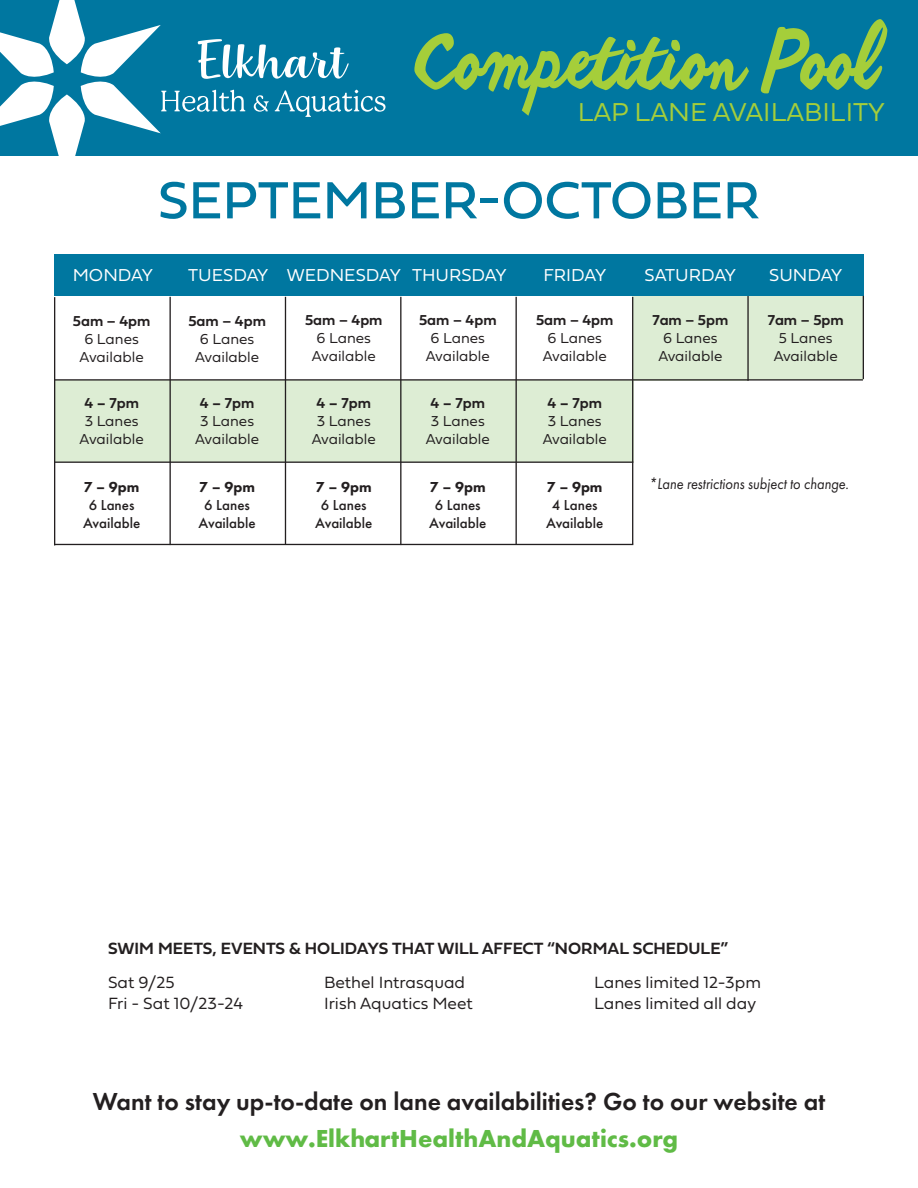
<style>
.page{position:relative;width:918px;height:1188px;background:#fff}
.page>*{position:absolute;margin:0;border:0;box-sizing:border-box;transform-origin:0 0}
.t1{font:76.5px "anothershabby";color:#a5ce3a;scale:.8 1}
.t2{font:54.45px "Fieldwork Geo Regular";color:#0077a0}
.t3{font:27px "Fieldwork Geo Light";color:#a5ce3a}
.t4{font:600 25.5px "Futura PT";color:#231f20}
.t5{font:700 25.5px "Futura PT";color:#60bb46}
.t6{font:18px "Fieldwork Geo Light";color:#fff}
.t7{font:16.95px "Fieldwork Geo Light";color:#231f20}
.t8{font:16.95px "Fieldwork Geo Demibold";color:#231f20}
.t9{font:italic 15.9px "Futura PT";color:#231f20;scale:.9 1}
.t10{font:15px "Fieldwork Geo Light";color:#231f20}
.t11{font:500 15px "Futura PT";color:#231f20}
.t12{font:15px "Fieldwork Geo Demibold";color:#231f20}
.t13{font:800 15px "Futura PT";color:#231f20}
.s1{font-family:"Futura PT";font-weight:800}
</style>
<div class="page">
<div style="left:516px;top:380px;width:117px;height:82px;background:#ddedd4"></div>
<div style="left:400px;top:380px;width:116px;height:82px;background:#ddedd4"></div>
<div style="left:286px;top:380px;width:116px;height:82px;background:#ddedd4"></div>
<div style="left:170px;top:380px;width:115px;height:82px;background:#ddedd4"></div>
<div style="left:54px;top:380px;width:115px;height:82px;background:#ddedd4"></div>
<div style="left:748px;top:296px;width:115px;height:83px;background:#ddedd4"></div>
<div style="left:633px;top:296px;width:115px;height:85px;background:#ddedd4"></div>
<hr style="left:54px;top:462px;width:579px;height:1px;background:#231f20">
<hr style="left:54px;top:544px;width:579px;height:1px;background:#231f20">
<hr style="left:747px;top:296px;width:2px;height:85px;background:#231f20">
<hr style="left:169px;top:297px;width:2px;height:248px;background:#231f20">
<hr style="left:400px;top:297px;width:1px;height:248px;background:#231f20">
<hr style="left:54px;top:379px;width:809px;height:2px;background:#231f20">
<hr style="left:285px;top:297px;width:1px;height:247px;background:#231f20">
<hr style="left:632px;top:297px;width:1px;height:247px;background:#231f20">
<hr style="left:516px;top:297px;width:1px;height:247px;background:#231f20">
<div style="left:0;top:0;width:918px;height:155px;background:#0077a0"></div>
<div style="left:54px;top:255px;width:810px;height:41px;background:#0077a0"></div>
<hr style="left:863px;top:296px;width:1px;height:83px;background:#231f20">
<hr style="left:54px;top:297px;width:1px;height:248px;background:#231f20">
<svg style="left:0;top:0;width:386px;height:156px"></svg>
<p class="t1" style="left:415px;top:17px;width:581px">Competition Pool</p>
<p class="t3" style="left:578px;top:91px;width:309px">LAP LANE AVAILABILITY</p>
<p class="t2" style="left:158px;top:157px;width:604px">SEPTEMBER-OCTOBER</p>
<p class="t6" style="left:73px;top:261px;width:82px">MONDAY</p>
<p class="t6" style="left:188px;top:261px;width:82px">TUESDAY</p>
<p class="t6" style="left:287px;top:261px;width:115px">WEDNESDAY</p>
<p class="t6" style="left:412px;top:261px;width:96px">THURSDAY</p>
<p class="t6" style="left:543px;top:261px;width:64px">FRIDAY</p>
<p class="t6" style="left:645px;top:261px;width:93px">SATURDAY</p>
<p class="t6" style="left:769px;top:261px;width:75px">SUNDAY</p>
<p class="t12" style="left:73px;top:309px;width:79px">5am – 4pm</p>
<p class="t10" style="left:84px;top:327px;width:56px">6 Lanes</p>
<p class="t10" style="left:80px;top:345px;width:66px">Available</p>
<p class="t12" style="left:84px;top:392px;width:56px">4 <span class="s1">–</span> 7pm</p>
<p class="t10" style="left:85px;top:410px;width:55px">3 Lanes</p>
<p class="t10" style="left:80px;top:428px;width:66px">Available</p>
<p class="t13" style="left:84px;top:477px;width:57px">7 – 9pm</p>
<p class="t11" style="left:89px;top:496px;width:47px">6 Lanes</p>
<p class="t11" style="left:83px;top:514px;width:59px">Available</p>
<p class="t12" style="left:188px;top:309px;width:79px">5am – 4pm</p>
<p class="t10" style="left:200px;top:327px;width:56px">6 Lanes</p>
<p class="t10" style="left:195px;top:345px;width:66px">Available</p>
<p class="t12" style="left:200px;top:392px;width:56px">4 <span class="s1">–</span> 7pm</p>
<p class="t10" style="left:200px;top:410px;width:55px">3 Lanes</p>
<p class="t10" style="left:195px;top:428px;width:66px">Available</p>
<p class="t13" style="left:199px;top:477px;width:57px">7 – 9pm</p>
<p class="t11" style="left:204px;top:496px;width:47px">6 Lanes</p>
<p class="t11" style="left:199px;top:514px;width:59px">Available</p>
<p class="t12" style="left:305px;top:308px;width:79px">5am – 4pm</p>
<p class="t10" style="left:317px;top:326px;width:56px">6 Lanes</p>
<p class="t10" style="left:312px;top:344px;width:66px">Available</p>
<p class="t12" style="left:317px;top:392px;width:56px">4 <span class="s1">–</span> 7pm</p>
<p class="t10" style="left:317px;top:410px;width:55px">3 Lanes</p>
<p class="t10" style="left:312px;top:428px;width:66px">Available</p>
<p class="t13" style="left:316px;top:477px;width:57px">7 – 9pm</p>
<p class="t11" style="left:321px;top:496px;width:47px">6 Lanes</p>
<p class="t11" style="left:315px;top:514px;width:59px">Available</p>
<p class="t12" style="left:419px;top:308px;width:79px">5am – 4pm</p>
<p class="t10" style="left:431px;top:326px;width:56px">6 Lanes</p>
<p class="t10" style="left:426px;top:344px;width:66px">Available</p>
<p class="t12" style="left:431px;top:392px;width:56px">4 <span class="s1">–</span> 7pm</p>
<p class="t10" style="left:431px;top:410px;width:55px">3 Lanes</p>
<p class="t10" style="left:426px;top:428px;width:66px">Available</p>
<p class="t13" style="left:430px;top:477px;width:57px">7 – 9pm</p>
<p class="t11" style="left:435px;top:496px;width:47px">6 Lanes</p>
<p class="t11" style="left:429px;top:514px;width:59px">Available</p>
<p class="t12" style="left:536px;top:308px;width:79px">5am – 4pm</p>
<p class="t10" style="left:548px;top:326px;width:56px">6 Lanes</p>
<p class="t10" style="left:543px;top:344px;width:66px">Available</p>
<p class="t12" style="left:547px;top:392px;width:56px">4 <span class="s1">–</span> 7pm</p>
<p class="t10" style="left:548px;top:410px;width:55px">3 Lanes</p>
<p class="t10" style="left:543px;top:428px;width:66px">Available</p>
<p class="t13" style="left:547px;top:477px;width:57px">7 – 9pm</p>
<p class="t11" style="left:552px;top:496px;width:47px">4 Lanes</p>
<p class="t11" style="left:546px;top:514px;width:59px">Available</p>
<p class="t12" style="left:652px;top:309px;width:78px">7am – 5pm</p>
<p class="t10" style="left:663px;top:327px;width:56px">6 Lanes</p>
<p class="t10" style="left:658px;top:345px;width:66px">Available</p>
<p class="t12" style="left:768px;top:308px;width:78px">7am – 5pm</p>
<p class="t10" style="left:779px;top:326px;width:55px">5 Lanes</p>
<p class="t10" style="left:774px;top:344px;width:66px">Available</p>
<p class="t9" style="left:649px;top:474px;width:224px">*Lane restrictions subject to change.</p>
<p class="t8" style="left:108px;top:935px;width:622px">SWIM MEETS, EVENTS &amp; HOLIDAYS THAT WILL AFFECT “NORMAL SCHEDULE”</p>
<p class="t7" style="left:108px;top:969px;width:68px">Sat 9/25</p>
<p class="t7" style="left:324px;top:969px;width:143px">Bethel Intrasquad</p>
<p class="t7" style="left:594px;top:969px;width:168px">Lanes limited 12-3pm</p>
<p class="t7" style="left:108px;top:990px;width:136px">Fri - Sat 10/23-24</p>
<p class="t7" style="left:324px;top:990px;width:150px">Irish Aquatics Meet</p>
<p class="t7" style="left:594px;top:990px;width:164px">Lanes limited all day</p>
<p class="t4" style="left:93px;top:1085px;width:734px">Want to stay up-to-date on lane availabilities? Go to our website at</p>
<p class="t5" style="left:240px;top:1122px;width:440px">www.ElkhartHealthAndAquatics.org</p>
</div>
